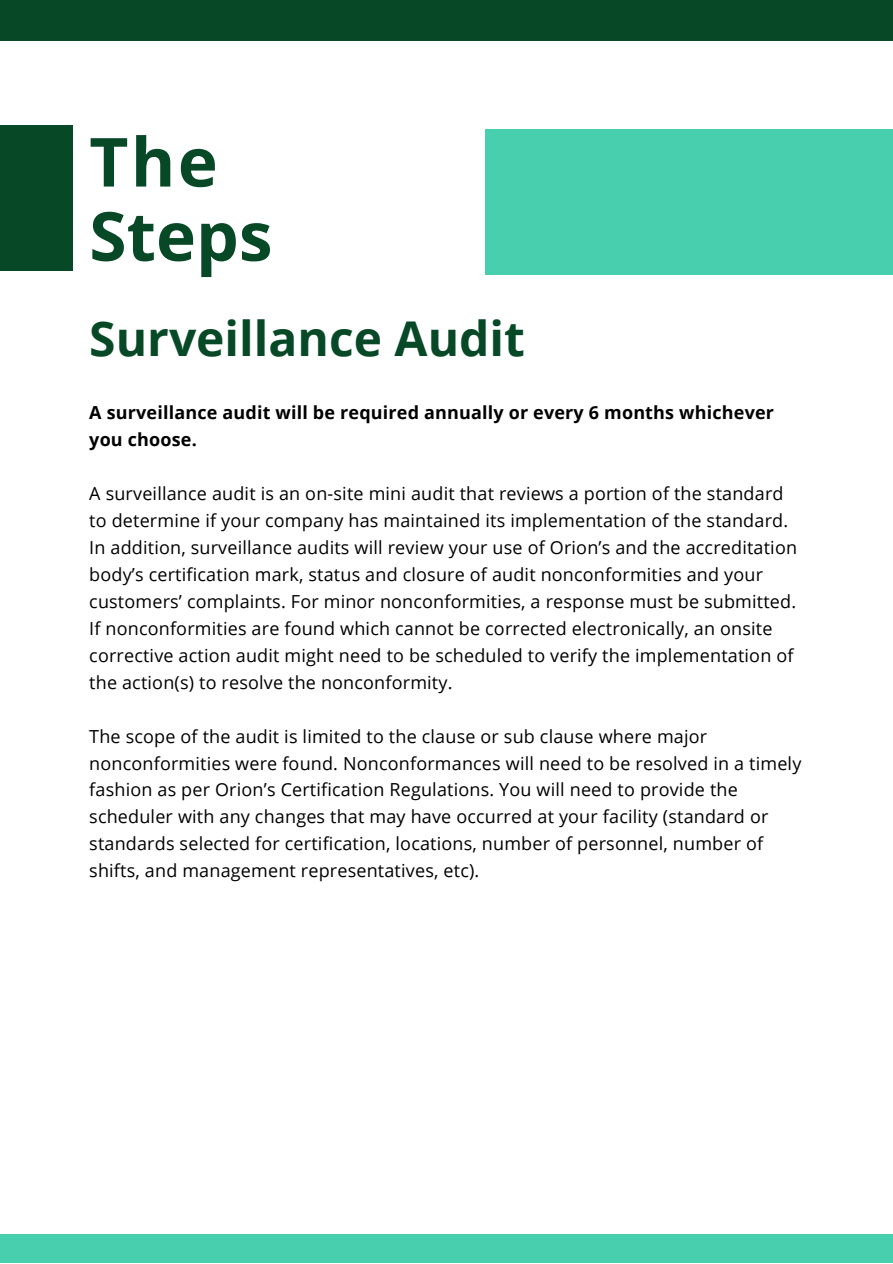
<style>
.page{position:relative;width:893px;height:1264px;background:#fff}
.page>*{position:absolute;margin:0;border:0;box-sizing:border-box;transform-origin:0 0}
.t1{font:700 67.65px/74.2px "Open Sans";color:#074927}
.t2{font:700 48px "Open Sans";color:#074927}
.t3{font:18px/27px "Open Sans";letter-spacing:.01em;color:#000}
.t4{font:700 18px/27px "Open Sans";letter-spacing:.01em;color:#000}
</style>
<div class="page">
<div style="left:0;top:1234px;width:892px;height:28px;background:#48cfae"></div>
<div style="left:0;top:0;width:892px;height:40px;background:#074927"></div>
<div style="left:485px;top:130px;width:407px;height:145px;background:#48cfae"></div>
<div style="left:0;top:125px;width:72px;height:145px;background:#074927"></div>
<h1 class="t1" style="left:89px;top:123px;width:185px">The<br>Steps</h1>
<h2 class="t2" style="left:89px;top:304px;width:437px">Surveillance Audit</h2>
<p class="t4" style="left:89px;top:398px;width:686px">A surveillance audit will be required annually or every 6 months whichever you choose.</p>
<p class="t3" style="left:89px;top:479px;width:709px">A surveillance audit is an on-site mini audit that reviews a portion of the standard to determine if your company has maintained its implementation of the standard.<br>In addition, surveillance audits will review your use of Orion’s and the accreditation body’s certification mark, status and closure of audit nonconformities and your customers’ complaints. For minor nonconformities, a response must be submitted.<br>If nonconformities are found which cannot be corrected electronically, an onsite corrective action audit might need to be scheduled to verify the implementation of the action(s) to resolve the nonconformity.</p>
<p class="t3" style="left:89px;top:722px;width:713px">The scope of the audit is limited to the clause or sub clause where major nonconformities were found. Nonconformances will need to be resolved in a timely fashion as per Orion’s Certification Regulations. You will need to provide the scheduler with any changes that may have occurred at your facility (standard or standards selected for certification, locations, number of personnel, number of shifts, and management representatives, etc).</p>
</div>
